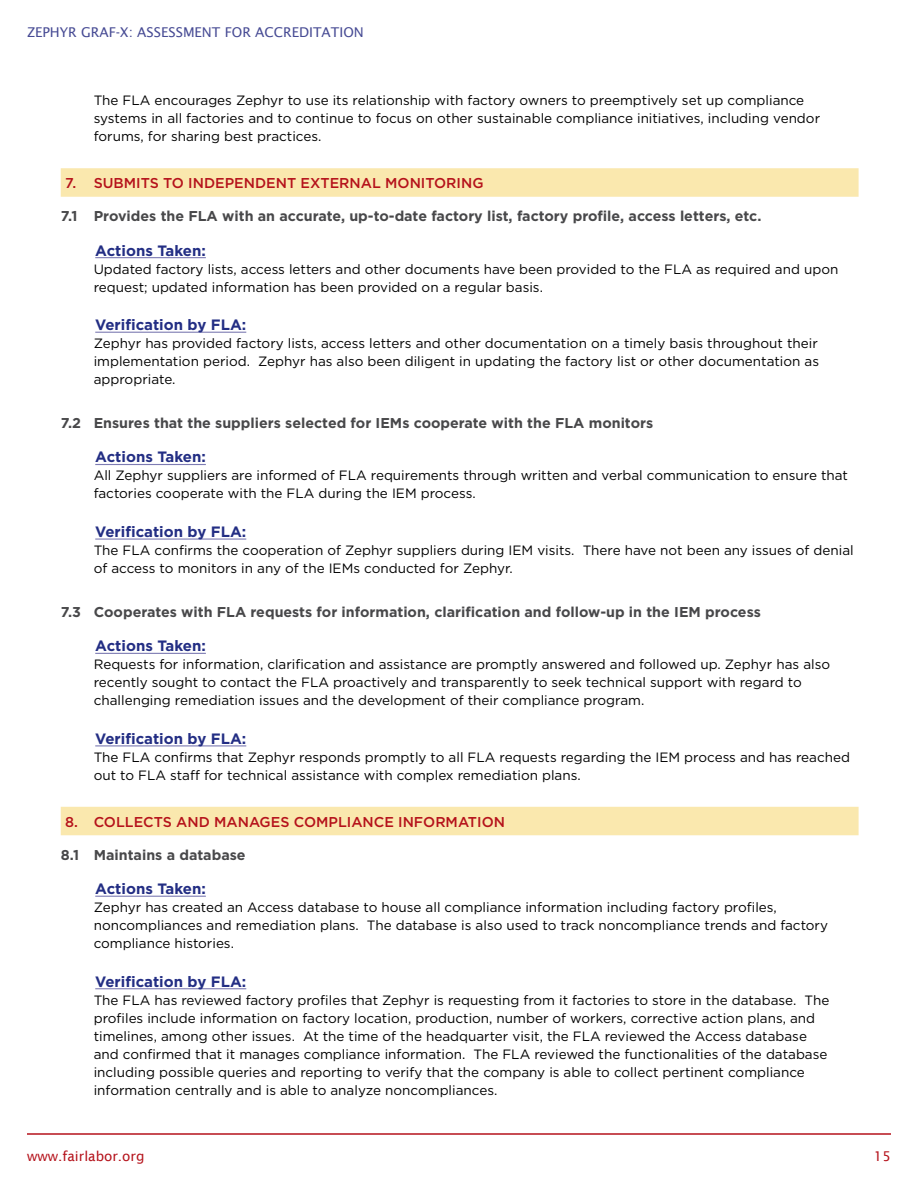
<style>
.page{position:relative;width:918px;height:1188px;background:#fff}
.page>*{position:absolute;margin:0;border:0;box-sizing:border-box;transform-origin:0 0}
.t1{font:700 15px "Gotham";color:#232e84}
.t2{font:700 14.25px "Gotham";color:#48484a}
.t3{font:500 14.25px "Gotham";color:#b5121b}
.t4{font:13.5px/18px "Gotham";color:#000}
.t5{font:13.5px "Lucida Sans";color:#474b94}
.t6{font:13.5px "Lucida Sans";color:#b5121b}
</style>
<div class="page">
<hr style="left:27px;top:1133px;width:864px;height:2px;background:#b5121b">
<div style="left:61px;top:168px;width:798px;height:29px;background:#fae8ae"></div>
<hr style="left:95px;top:257px;width:111px;height:1px;background:#7e7cb3">
<hr style="left:95px;top:332px;width:151px;height:1px;background:#7e7cb3">
<hr style="left:95px;top:464px;width:111px;height:1px;background:#7e7cb3">
<hr style="left:95px;top:538px;width:151px;height:2px;background:#7e7cb3">
<hr style="left:95px;top:653px;width:111px;height:1px;background:#7e7cb3">
<hr style="left:95px;top:745px;width:151px;height:1px;background:#7e7cb3">
<div style="left:61px;top:807px;width:798px;height:28px;background:#fae8ae"></div>
<hr style="left:95px;top:896px;width:111px;height:1px;background:#7e7cb3">
<hr style="left:95px;top:988px;width:151px;height:1px;background:#7e7cb3">
<p class="t5" style="left:27px;top:25px;width:338px">ZEPHYR GRAF-X: ASSESSMENT FOR ACCREDITATION</p>
<p class="t4" style="left:94px;top:91px;width:728px">The FLA encourages Zephyr to use its relationship with factory owners to preemptively set up compliance systems in all factories and to continue to focus on other sustainable compliance initiatives, including vendor forums, for sharing best practices.</p>
<p class="t3" style="left:65px;top:174px;width:24px">7. SUB</p>
<p class="t3" style="left:124px;top:174px;width:102px">MITS TO INDEPE</p>
<p class="t3" style="left:244px;top:174px;width:239px">NDENT EXTERNAL MONITORI NG</p>
<p class="t2" style="left:61px;top:207px;width:702px">7.1 Provides the FLA with an accurate, up-to-date factory list, factory profile, access letters, etc.</p>
<p class="t1" style="left:95px;top:240px;width:112px">Actions Taken:</p>
<p class="t4" style="left:94px;top:260px;width:746px">Updated factory lists, access letters and other documents have been provided to the FLA as required and upon request; updated information has been provided on a regular basis.</p>
<p class="t1" style="left:95px;top:315px;width:153px">Verification by FLA:</p>
<p class="t4" style="left:94px;top:334px;width:727px;text-align:justify">Zephyr has provided factory lists, access letters and other documentation on a timely basis throughout their implementation period. Zephyr has also been diligent in updating the factory list or other documentation as appropriate.</p>
<p class="t2" style="left:61px;top:413px;width:594px">7.2 Ensures that the suppliers selected for IEMs cooperate with the FLA monitors</p>
<p class="t1" style="left:95px;top:447px;width:112px">Actions Taken:</p>
<p class="t4" style="left:94px;top:466px;width:756px">All Zephyr suppliers are informed of FLA requirements through written and verbal communication to ensure that factories cooperate with the FLA during the IEM process.</p>
<p class="t1" style="left:95px;top:522px;width:153px">Verification by FLA:</p>
<p class="t4" style="left:94px;top:541px;width:762px">The FLA confirms the cooperation of Zephyr suppliers during IEM visits. There have not been any issues of denial of access to monitors in any of the IEMs conducted for Zephyr.</p>
<p class="t2" style="left:61px;top:602px;width:702px">7.3 Cooperates with FLA requests for information, clarification and follow-up in the IEM process</p>
<p class="t1" style="left:95px;top:636px;width:112px">Actions Taken:</p>
<p class="t4" style="left:94px;top:655px;width:738px">Requests for information, clarification and assistance are promptly answered and followed up. Zephyr has also recently sought to contact the FLA proactively and transparently to seek technical support with regard to challenging remediation issues and the development of their compliance program.</p>
<p class="t1" style="left:95px;top:729px;width:153px">Verification by FLA:</p>
<p class="t4" style="left:94px;top:748px;width:758px">The FLA confirms that Zephyr responds promptly to all FLA requests regarding the IEM process and has reached out to FLA staff for technical assistance with complex remediation plans.</p>
<p class="t3" style="left:65px;top:812px;width:50px">8. COLLEC</p>
<p class="t3" style="left:154px;top:812px;width:107px">TS AND MANAGE</p>
<p class="t3" style="left:280px;top:812px;width:58px">S COMPLIA</p>
<p class="t3" style="left:363px;top:812px;width:144px">NCE INFORMATION</p>
<p class="t2" style="left:61px;top:845px;width:186px">8.1 Maintains a database</p>
<p class="t1" style="left:95px;top:879px;width:112px">Actions Taken:</p>
<p class="t4" style="left:94px;top:898px;width:736px">Zephyr has created an Access database to house all compliance information including factory profiles, noncompliances and remediation plans. The database is also used to track noncompliance trends and factory compliance histories.</p>
<p class="t1" style="left:95px;top:971px;width:153px">Verification by FLA:</p>
<p class="t4" style="left:94px;top:991px;width:737px">The FLA has reviewed factory profiles that Zephyr is requesting from it factories to store in the database. The profiles include information on factory location, production, number of workers, corrective action plans, and timelines, among other issues. At the time of the headquarter visit, the FLA reviewed the Access database and confirmed that it manages compliance information. The FLA reviewed the functionalities of the database including possible queries and reporting to verify that the company is able to collect pertinent compliance information centrally and is able to analyze noncompliances.</p>
<p class="t6" style="left:27px;top:1148px;width:119px">www.fairlabor.org</p>
<p class="t6" style="left:874px;top:1148px;width:19px">15</p>
</div>
